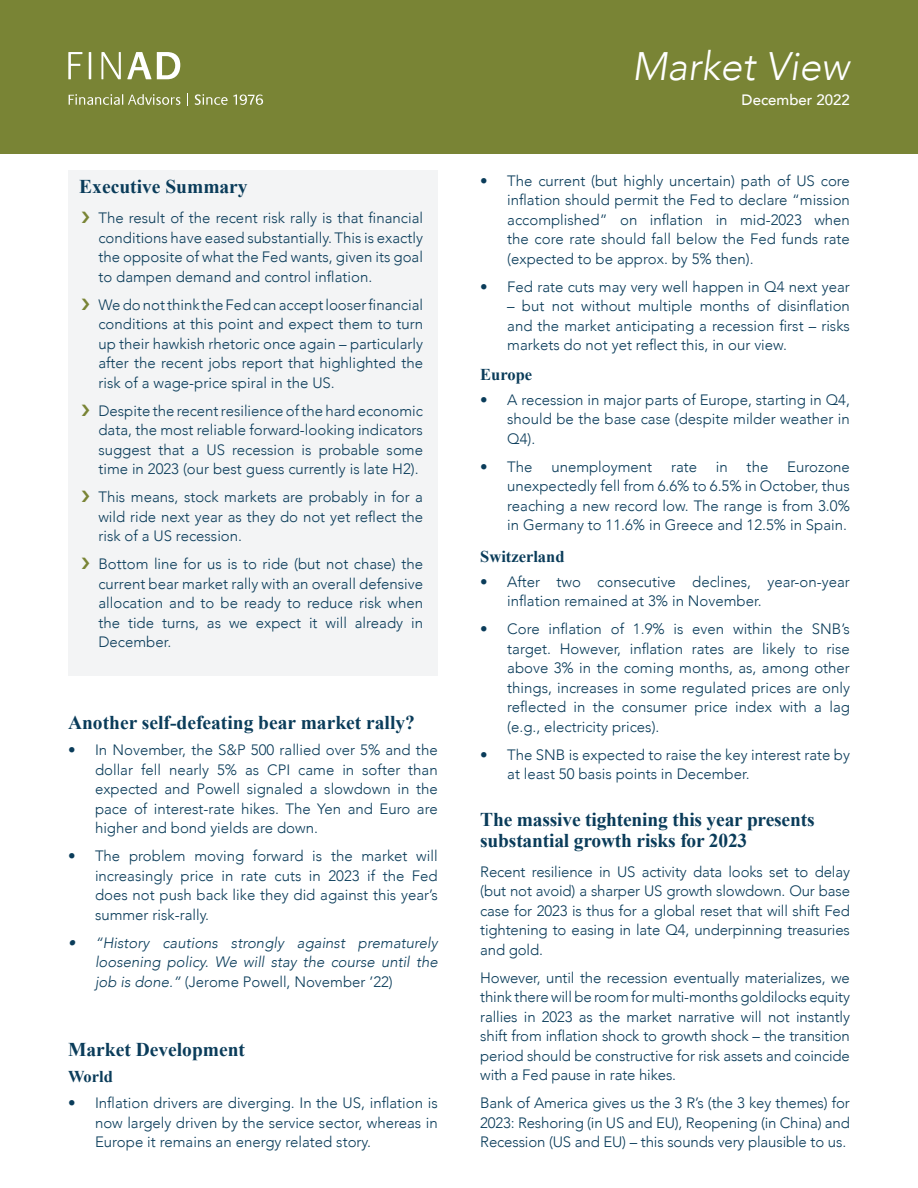
<style>
.page{position:relative;width:918px;height:1188px;background:#fff}
.page>*{position:absolute;margin:0;border:0;box-sizing:border-box;transform-origin:0 0}
.t1{font:italic 300 39.75px "Avenir";color:#fff}
.t2{font:700 19.5px/21px "Times New Roman";color:#0a3c5a}
.t3{font:700 16.5px "Times New Roman";color:#0a3c5a}
.t4{font:300 15px/19.5px "Avenir";color:#0a3c5a;text-align:justify}
.t5{font:italic 300 15px/19.5px "Avenir";color:#0a3c5a;text-align:justify}
.t6{font:500 15px "Avenir";color:#fff}
.s1{color:#798435}
.s2{font-style:normal}
</style>
<div class="page">
<div style="left:68px;top:171px;width:370px;height:505px;background:#f3f4f5"></div>
<div style="left:0;top:0;width:918px;height:153px;background:#798435"></div>
<svg style="left:69px;top:94px;width:112px;height:11px"></svg>
<svg style="left:187px;top:93px;width:1px;height:13px"></svg>
<svg style="left:195px;top:94px;width:68px;height:11px"></svg>
<hr style="left:89px;top:52px;width:2px;height:27px;background:#fff">
<svg style="left:68px;top:52px;width:14px;height:27px"></svg>
<svg style="left:101px;top:52px;width:20px;height:27px"></svg>
<svg style="left:127px;top:52px;width:53px;height:27px"></svg>
<h2 class="t2" style="left:79px;top:176px;width:170px">Executive Summary</h2>
<p class="t4" style="left:98px;top:208px;width:326px;text-indent:-17px"><span class="s1">❯</span> The result of the recent risk rally is that financial conditions have eased substantially. This is exactly the opposite of what the Fed wants, given its goal to dampen demand and control inflation.</p>
<p class="t4" style="left:98px;top:295px;width:326px;text-indent:-17px"><span class="s1">❯</span> We do not think the Fed can accept looser financial conditions at this point and expect them to turn up their hawkish rhetoric once again – particularly after the recent jobs report that highlighted the risk of a wage-price spiral in the US.</p>
<p class="t4" style="left:98px;top:401px;width:326px;text-indent:-17px"><span class="s1">❯</span> Despite the recent resilience of the hard economic data, the most reliable forward-looking indicators suggest that a US recession is probable some time in 2023 (our best guess currently is late H2).</p>
<p class="t4" style="left:98px;top:487px;width:326px;text-indent:-17px"><span class="s1">❯</span> This means, stock markets are probably in for a wild ride next year as they do not yet reflect the risk of a US recession.</p>
<p class="t4" style="left:98px;top:554px;width:326px;text-indent:-17px"><span class="s1">❯</span> Bottom line for us is to ride (but not chase) the current bear market rally with an overall defensive allocation and to be ready to reduce risk when the tide turns, as we expect it will already in December.</p>
<h2 class="t2" style="left:68px;top:711px;width:348px">Another self-defeating bear market rally?</h2>
<p class="t4" style="left:95px;top:740px;width:344px;text-indent:-27px">• In November, the S&amp;P 500 rallied over 5% and the dollar fell nearly 5% as CPI came in softer than expected and Powell signaled a slowdown in the pace of interest-rate hikes. The Yen and Euro are higher and bond yields are down.</p>
<p class="t4" style="left:95px;top:846px;width:344px;text-indent:-27px">• The problem moving forward is the market will increasingly price in rate cuts in 2023 if the Fed does not push back like they did against this year’s summer risk-rally.</p>
<p class="t5" style="left:95px;top:933px;width:344px;text-indent:-27px">• “History cautions strongly against prematurely loosening policy. We will stay the course until the job is done.” <span class="s2">(Jerome Powell, November ’22)</span></p>
<h2 class="t2" style="left:68px;top:1038px;width:179px">Market Development</h2>
<p class="t3" style="left:68px;top:1065px;width:46px">World</p>
<p class="t4" style="left:95px;top:1093px;width:344px;text-indent:-27px">• Inflation drivers are diverging. In the US, inflation is now largely driven by the service sector, whereas in Europe it remains an energy related story.</p>
<h1 class="t1" style="left:632px;top:43px;width:219px">Market View</h1>
<p class="t6" style="left:742px;top:87px;width:110px">December 2022</p>
<p class="t4" style="left:507px;top:171px;width:344px;text-indent:-27px">• The current (but highly uncertain) path of US core inflation should permit the Fed to declare “mission accomplished” on inflation in mid-2023 when the core rate should fall below the Fed funds rate (expected to be approx. by 5% then).</p>
<p class="t4" style="left:480px;top:277px;width:371px">• Fed rate cuts may very well happen in Q4 next year</p>
<p class="t4" style="left:507px;top:296px;width:344px">– but not without multiple months of disinflation and the market anticipating a recession first – risks markets do not yet reflect this, in our view.</p>
<p class="t3" style="left:480px;top:363px;width:53px">Europe</p>
<p class="t4" style="left:507px;top:390px;width:344px;text-indent:-27px">• A recession in major parts of Europe, starting in Q4, should be the base case (despite milder weather in Q4).</p>
<p class="t4" style="left:480px;top:457px;width:54px">• The</p>
<p class="t4" style="left:551px;top:457px;width:102px">unemployment</p>
<p class="t4" style="left:671px;top:457px;width:28px">rate</p>
<p class="t4" style="left:716px;top:457px;width:13px">in</p>
<p class="t4" style="left:747px;top:457px;width:23px">the</p>
<p class="t4" style="left:507px;top:457px;width:344px;text-indent:280px">Eurozone unexpectedly fell from 6.6% to 6.5% in October, thus reaching a new record low. The range is from 3.0% in Germany to 11.6% in Greece and 12.5% in Spain.</p>
<p class="t3" style="left:480px;top:545px;width:86px">Switzerland</p>
<p class="t4" style="left:507px;top:572px;width:344px;text-indent:-27px">• After two consecutive declines, year-on-year inflation remained at 3% in November.</p>
<p class="t4" style="left:507px;top:619px;width:344px;text-indent:-27px">• Core inflation of 1.9% is even within the SNB’s target. However, inflation rates are likely to rise above 3% in the coming months, as, among other things, increases in some regulated prices are only reflected in the consumer price index with a lag (e.g., electricity prices).</p>
<p class="t4" style="left:507px;top:745px;width:344px;text-indent:-27px">• The SNB is expected to raise the key interest rate by at least 50 basis points in December.</p>
<h2 class="t2" style="left:480px;top:809px;width:336px">The massive tightening this year presents substantial growth risks for 2023</h2>
<p class="t4" style="left:480px;top:862px;width:371px">Recent resilience in US activity data looks set to delay (but not avoid) a sharper US growth slowdown. Our base case for 2023 is thus for a global reset that will shift Fed tightening to easing in late Q4, underpinning treasuries and gold.</p>
<p class="t4" style="left:480px;top:968px;width:371px">However, until the recession eventually materializes, we think there will be room for multi-months goldilocks equity rallies in 2023 as the market narrative will not instantly shift from inflation shock to growth shock – the transition period should be constructive for risk assets and coincide with a Fed pause in rate hikes.</p>
<p class="t4" style="left:480px;top:1093px;width:371px">Bank of America gives us the 3 R’s (the 3 key themes) for 2023: Reshoring (in US and EU), Reopening (in China) and Recession (US and EU) – this sounds very plausible to us.</p>
</div>
